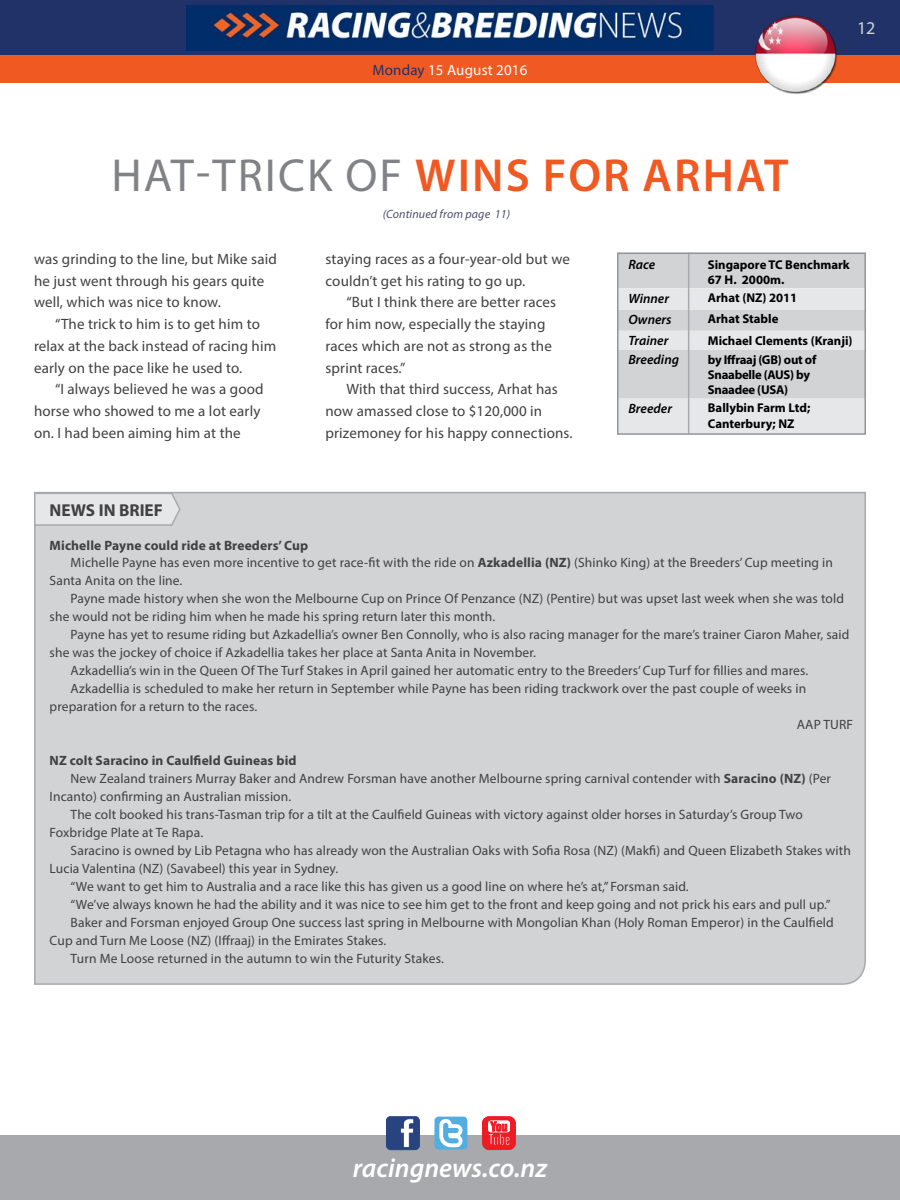
<style>
.page{position:relative;width:900px;height:1200px;background:#fff}
.page>*{position:absolute;margin:0;border:0;box-sizing:border-box;transform-origin:0 0}
.t1{font:600 46.5px "Myriad Pro";letter-spacing:.045em;color:#f15922}
.t2{font:italic 600 27px "Myriad Pro";color:#fff}
.t3{font:18px "Myriad Pro";color:#d1d4d4}
.t4{font:700 17.25px "Myriad Pro";color:#414042}
.t5{font:15px/21.8px "Myriad Pro";letter-spacing:.01em;color:#414042}
.t6{font:15px "Myriad Pro";letter-spacing:.01em;color:#fff}
.t7{font:13.5px "Myriad Pro";letter-spacing:.01em;color:#414042}
.t8{font:700 13.5px "Myriad Pro";letter-spacing:.01em;color:#414042}
.t9{font:italic 600 13.5px "Myriad Pro";color:#000}
.t10{font:700 12.75px/15.3px "Myriad Pro";color:#000}
.t11{font:700 12.75px/15.3px "Myriad Pro";letter-spacing:-.02em;color:#000}
.t12{font:italic 12px "Myriad Pro";letter-spacing:.01em;color:#4d4d6b}
.s1{color:#203267}
.s2{font-weight:400;color:#808285}
.s3{font-weight:700}
</style>
<div class="page">
<div style="left:0;top:1136px;width:900px;height:64px;background:#a7a9ac"></div>
<svg style="left:386px;top:1117px;width:34px;height:33px"></svg>
<svg style="left:434px;top:1117px;width:33px;height:33px"></svg>
<svg style="left:482px;top:1116px;width:34px;height:34px"></svg>
<div style="left:0;top:0;width:900px;height:64px;background:#203267"></div>
<img style="left:187px;top:5px;width:526px;height:46px">
<div style="left:0;top:56px;width:900px;height:27px;background:#f15922"></div>
<img style="left:752px;top:15px;width:88px;height:79px">
<svg style="left:620px;top:256px;width:243px;height:176px;background:#d9dbdc"></svg>
<hr style="left:688px;top:350px;width:1px;height:49px;background:#a7a9ac">
<hr style="left:688px;top:399px;width:1px;height:35px;background:#a7a9ac">
<div style="left:617px;top:253px;width:249px;height:182px;border:2px solid #939598"></div>
<div style="left:34px;top:491px;width:832px;height:494px;background:#d1d3d4"></div>
<svg style="left:34px;top:492px;width:148px;height:35px;background:#dddedf"></svg>
<p class="t6" style="left:373px;top:61px;width:156px"><span class="s1">Monday</span> 15 August 2016</p>
<h1 class="t1" style="left:112px;top:146px;width:678px"><span class="s2">Hat-trick of</span> WINS FOR ARHAT</h1>
<p class="t12" style="left:383px;top:207px;width:129px">(Continued from page 11)</p>
<h3 class="t3" style="left:857px;top:17px;width:20px">12</h3>
<p class="t5" style="left:34px;top:248px;width:244px">was grinding to the line, but Mike said he just went through his gears quite well, which was nice to know.</p>
<p class="t5" style="left:34px;top:313px;width:244px;text-indent:21px">“The trick to him is to get him to relax at the back instead of racing him early on the pace like he used to.</p>
<p class="t5" style="left:34px;top:378px;width:231px;text-indent:21px">“I always believed he was a good horse who showed to me a lot early on. I had been aiming him at the</p>
<p class="t5" style="left:326px;top:248px;width:246px">staying races as a four-year-old but we couldn’t get his rating to go up.</p>
<p class="t5" style="left:326px;top:291px;width:232px;text-indent:21px">“But I think there are better races for him now, especially the staying races which are not as strong as the sprint races.”</p>
<p class="t5" style="left:326px;top:378px;width:249px;text-indent:21px">With that third success, Arhat has now amassed close to $120,000 in prizemoney for his happy connections.</p>
<p class="t9" style="left:629px;top:256px;width:28px">Race</p>
<p class="t10" style="left:708px;top:257px;width:144px">Singapore TC Benchmark<br>67 H. 2000m.</p>
<p class="t9" style="left:629px;top:290px;width:42px">Winner</p>
<p class="t10" style="left:708px;top:290px;width:91px">Arhat (NZ) 2011</p>
<p class="t9" style="left:629px;top:311px;width:45px">Owners</p>
<p class="t10" style="left:708px;top:311px;width:72px">Arhat Stable</p>
<p class="t9" style="left:629px;top:332px;width:41px">Trainer</p>
<p class="t10" style="left:708px;top:332px;width:146px">Michael Clements (Kranji)</p>
<p class="t9" style="left:629px;top:351px;width:52px">Breeding</p>
<p class="t11" style="left:708px;top:351px;width:110px">by Iffraaj (GB) out of<br>Snaabelle (AUS) by<br>Snaadee (USA)</p>
<p class="t9" style="left:629px;top:400px;width:45px">Breeder</p>
<p class="t10" style="left:708px;top:400px;width:104px">Ballybin Farm Ltd;<br>Canterbury; NZ</p>
<p class="t4" style="left:50px;top:499px;width:115px">NEWS IN BRIEF</p>
<p class="t8" style="left:50px;top:536px;width:260px">Michelle Payne could ride at Breeders’ Cup</p>
<p class="t7" style="left:71px;top:555px;width:764px">Michelle Payne has even more incentive to get race-fit with the ride on <span class="s3">Azkadellia (NZ)</span> (Shinko King) at the Breeders’ Cup meeting in</p>
<p class="t7" style="left:50px;top:573px;width:134px">Santa Anita on the line.</p>
<p class="t7" style="left:71px;top:591px;width:775px">Payne made history when she won the Melbourne Cup on Prince Of Penzance (NZ) (Pentire) but was upset last week when she was told</p>
<p class="t7" style="left:50px;top:609px;width:447px">she would not be riding him when he made his spring return later this month.</p>
<p class="t7" style="left:71px;top:627px;width:780px">Payne has yet to resume riding but Azkadellia’s owner Ben Connolly, who is also racing manager for the mare’s trainer Ciaron Maher, said</p>
<p class="t7" style="left:50px;top:645px;width:488px">she was the jockey of choice if Azkadellia takes her place at Santa Anita in November.</p>
<p class="t7" style="left:71px;top:663px;width:739px">Azkadellia’s win in the Queen Of The Turf Stakes in April gained her automatic entry to the Breeders’ Cup Turf for fillies and mares.</p>
<p class="t7" style="left:71px;top:681px;width:737px">Azkadellia is scheduled to make her return in September while Payne has been riding trackwork over the past couple of weeks in</p>
<p class="t7" style="left:50px;top:699px;width:209px">preparation for a return to the races.</p>
<p class="t7" style="left:797px;top:717px;width:58px">AAP TURF</p>
<p class="t8" style="left:50px;top:752px;width:248px">NZ colt Saracino in Caulfield Guineas bid</p>
<p class="t7" style="left:71px;top:770px;width:762px">New Zealand trainers Murray Baker and Andrew Forsman have another Melbourne spring carnival contender with <span class="s3">Saracino (NZ)</span> (Per</p>
<p class="t7" style="left:50px;top:788px;width:243px">I ncanto) confirming an Australian mission.</p>
<p class="t7" style="left:71px;top:806px;width:734px">The colt booked his trans-Tasman trip for a tilt at the Caulfield Guineas with victory against older horses in Saturday’s Group Two</p>
<p class="t7" style="left:50px;top:824px;width:155px">Foxbridge Plate at Te Rapa.</p>
<p class="t7" style="left:71px;top:842px;width:782px">Saracino is owned by Lib Petagna who has already won the Australian Oaks with Sofia Rosa (NZ) (Makfi) and Queen Elizabeth Stakes with</p>
<p class="t7" style="left:50px;top:860px;width:290px">Lucia Valentina (NZ) (Savabeel) this year in Sydney.</p>
<p class="t7" style="left:71px;top:878px;width:620px">“We want to get him to Australia and a race like this has given us a good line on where he’s at,” Forsman said.</p>
<p class="t7" style="left:71px;top:896px;width:761px">“We’ve always known he had the ability and it was nice to see him get to the front and keep going and not prick his ears and pull up.”</p>
<p class="t7" style="left:71px;top:914px;width:765px">Baker and Forsman enjoyed Group One success last spring in Melbourne with Mongolian Khan (Holy Roman Emperor) in the Caulfield</p>
<p class="t7" style="left:50px;top:932px;width:338px">Cup and Turn Me Loose (NZ) (Iffraaj) in the Emirates Stakes.</p>
<p class="t7" style="left:71px;top:950px;width:375px">Turn Me Loose returned in the autumn to win the Futurity Stakes.</p>
<h2 class="t2" style="left:353px;top:1150px;width:196px">racingnews.co.nz</h2>
</div>
